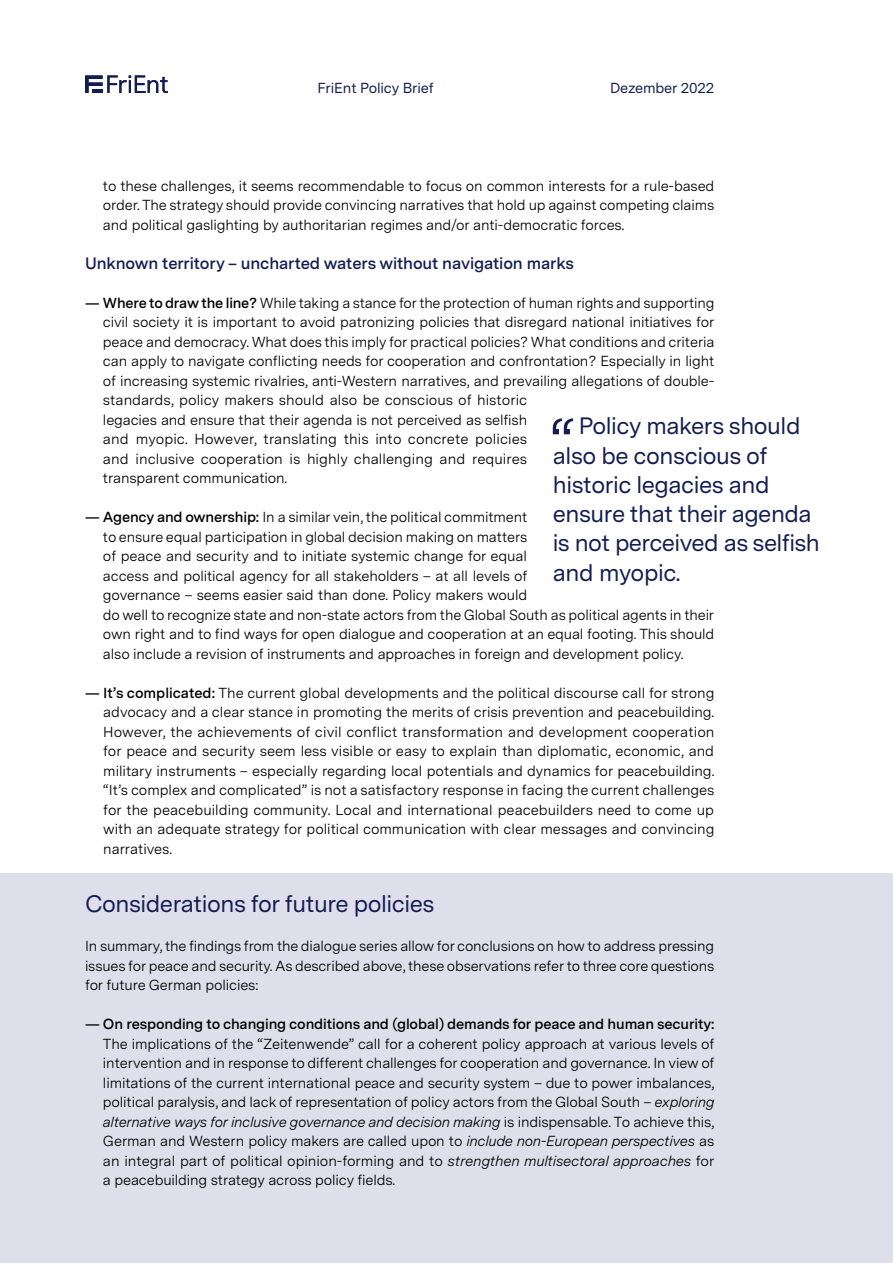
<style>
.page{position:relative;width:893px;height:1263px;background:#fff}
.page>*{position:absolute;margin:0;border:0;box-sizing:border-box;transform-origin:0 0}
.t1{font:23.7px/29.2px "Messina Sans";letter-spacing:-.02em;color:#141d51}
.t2{font:600 16.5px "Messina Sans";letter-spacing:-.01em;color:#141d51}
.t3{font:14.55px/19.5px "Messina Sans";letter-spacing:-.01em;color:#000;text-align:justify}
.t4{font:600 14.55px "Messina Sans";letter-spacing:-.01em;color:#000}
.t5{font:14.55px "Messina Sans";letter-spacing:-.01em;color:#141d51}
.s1{font-weight:600}
.s2{font-style:italic}
</style>
<div class="page">
<div style="left:0;top:873px;width:893px;height:390px;background:#dfdfec"></div>
<svg style="left:553px;top:418px;width:20px;height:16px"></svg>
<svg style="left:85px;top:75px;width:83px;height:18px"></svg>
<p class="t5" style="left:318px;top:77px;width:118px">FriEnt Policy Brief</p>
<p class="t5" style="left:610px;top:77px;width:106px">Dezember 2022</p>
<p class="t3" style="left:103px;top:175px;width:613px">to these challenges, it seems recommendable to focus on common interests for a rule-based order. The strategy should provide convincing narratives that hold up against competing claims and political gaslighting by authoritarian regimes and/or anti-democratic forces.</p>
<p class="t2" style="left:85px;top:251px;width:490px">Unknown territory – uncharted waters without navigation marks</p>
<p class="t3" style="left:103px;top:292px;width:613px;text-align:left;text-indent:-18px"><span class="s1">— Where to draw the line?</span> While taking a stance for the protection of human rights and supporting civil society it is important to avoid patronizing policies that disregard national initiatives for peace and democracy. What does this imply for practical policies? What conditions and criteria can apply to navigate conflicting needs for cooperation and confrontation? Especially in light of increasing systemic rivalries, anti-Western narratives, and prevailing allegations of double&shy;standards, policy makers should also be conscious of historic<br>legacies and ensure that their agenda is not perceived as selfish<br>and myopic. However, translating this into concrete policies<br>and inclusive cooperation is highly challenging and requires<br>transparent communication.</p>
<p class="t3" style="left:103px;top:507px;width:613px;text-align:left;text-indent:-18px"><span class="s1">— Agency and ownership:</span> In a similar vein, the political commitment<br>to ensure equal participation in global decision making on matters<br>of peace and security and to initiate systemic change for equal<br>access and political agency for all stakeholders – at all levels of<br>governance – seems easier said than done. Policy makers would<br>do well to recognize state and non-state actors from the Global South as political agents in their own right and to find ways for open dialogue and cooperation at an equal footing. This should also include a revision of instruments and approaches in foreign and development policy.</p>
<p class="t3" style="left:103px;top:682px;width:613px;text-indent:-18px"><span class="s1">— It’s complicated:</span> The current global developments and the political discourse call for strong advocacy and a clear stance in promoting the merits of crisis prevention and peacebuilding.<br>However, the achievements of civil conflict transformation and development cooperation for peace and security seem less visible or easy to explain than diplomatic, economic, and military instruments – especially regarding local potentials and dynamics for peacebuilding. “It’s complex and complicated” is not a satisfactory response in facing the current challenges for the peacebuilding community. Local and international peacebuilders need to come up with an adequate strategy for political communication with clear messages and convincing narratives.</p>
<h1 class="t1" style="left:553px;top:411px;width:269px;text-indent:26px">Policy makers should also be conscious of historic legacies and ensure that their agenda is not perceived as selfish and myopic.</h1>
<h1 class="t1" style="left:85px;top:888px;width:351px">Considerations for future policies</h1>
<p class="t3" style="left:85px;top:936px;width:631px">In summary, the findings from the dialogue series allow for conclusions on how to address pressing issues for peace and security. As described above, these observations refer to three core questions for future German policies:</p>
<p class="t4" style="left:85px;top:1013px;width:631px">— On responding to changing conditions and (global) demands for peace and human security:</p>
<p class="t3" style="left:103px;top:1033px;width:613px">The implications of the “Zeitenwende” call for a coherent policy approach at various levels of intervention and in response to different challenges for cooperation and governance. In view of limitations of the current international peace and security system – due to power imbalances, political paralysis, and lack of representation of policy actors from the Global South – <span class="s2">exploring alternative ways for inclusive governance and decision making</span> is indispensable. To achieve this, German and Western policy makers are called upon to <span class="s2">include non-European perspectives</span> as an integral part of political opinion-forming and to <span class="s2">strengthen multisectoral approaches</span> for a peacebuilding strategy across policy fields.</p>
</div>
